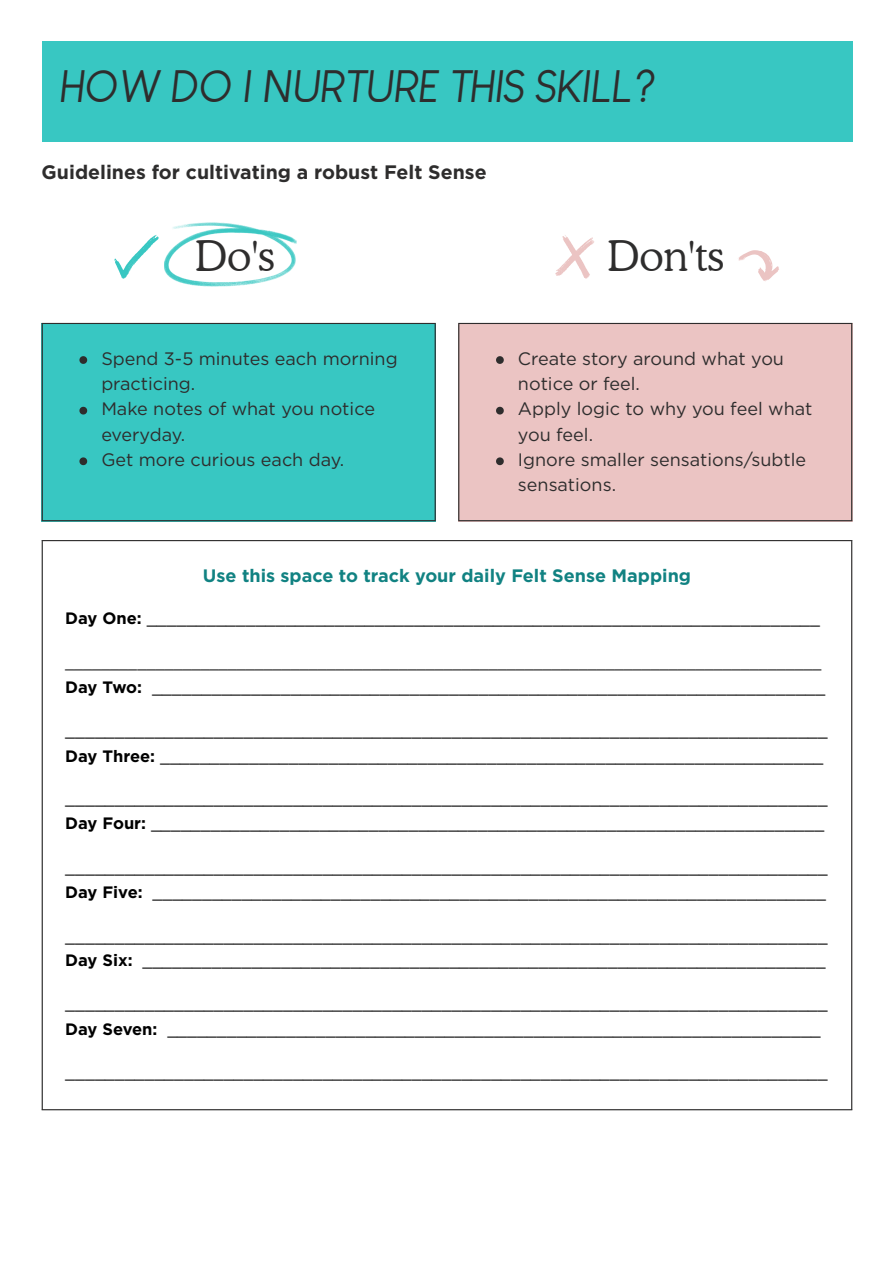
<style>
.page{position:relative;width:894px;height:1263px;background:#fff}
.page>*{position:absolute;margin:0;border:0;box-sizing:border-box;transform-origin:0 0}
.t1{font:italic 44.55px "Louis George Cafe";color:#2e2d2d}
.t2{font:300 42.15px "Cooper BT";color:#2e2d2d}
.t3{font:700 19.5px "Gotham";color:#2e2d2d}
.t4{font:18px/25.8px "Gotham";color:#2e2d2d}
.t5{font:700 18px "Gotham";color:#118282}
.t6{font:16.5px/24.8px "Gotham";color:#000}
.t7{font:15px "Gotham";color:#000}
.s1{font-weight:700}
</style>
<div class="page">
<div style="left:42px;top:42px;width:810px;height:100px;background:#38c7c2"></div>
<svg style="left:738px;top:250px;width:41px;height:31px"></svg>
<svg style="left:555px;top:235px;width:39px;height:44px"></svg>
<svg style="left:114px;top:235px;width:45px;height:44px"></svg>
<svg style="left:164px;top:223px;width:133px;height:64px"></svg>
<div style="left:42px;top:323px;width:393px;height:198px;background:#38c7c2"></div>
<div style="left:458px;top:323px;width:394px;height:198px;background:#ebc4c3"></div>
<svg style="left:79px;top:356px;width:8px;height:8px"></svg>
<svg style="left:79px;top:407px;width:8px;height:7px"></svg>
<svg style="left:79px;top:457px;width:8px;height:8px"></svg>
<svg style="left:496px;top:356px;width:7px;height:8px"></svg>
<svg style="left:496px;top:407px;width:7px;height:7px"></svg>
<svg style="left:496px;top:457px;width:7px;height:8px"></svg>
<hr style="left:42px;top:324px;width:1px;height:196px;background:#2e2d2d">
<hr style="left:434px;top:324px;width:1px;height:196px;background:#2e2d2d">
<hr style="left:42px;top:323px;width:393px;height:1px;background:#2e2d2d">
<hr style="left:42px;top:520px;width:393px;height:1px;background:#2e2d2d">
<hr style="left:458px;top:324px;width:1px;height:196px;background:#2e2d2d">
<hr style="left:850px;top:324px;width:2px;height:196px;background:#2e2d2d">
<hr style="left:458px;top:323px;width:394px;height:1px;background:#2e2d2d">
<hr style="left:458px;top:520px;width:394px;height:1px;background:#2e2d2d">
<hr style="left:42px;top:541px;width:1px;height:568px;background:#2e2d2d">
<hr style="left:850px;top:541px;width:2px;height:568px;background:#2e2d2d">
<hr style="left:42px;top:540px;width:810px;height:1px;background:#2e2d2d">
<hr style="left:42px;top:1109px;width:810px;height:1px;background:#2e2d2d">
<p class="t1" style="left:59px;top:62px;width:596px">HOW DO I NURTURE THIS SKILL?</p>
<h2 class="t3" style="left:42px;top:160px;width:446px">Guidelines for cultivating a robust Felt Sense</h2>
<p class="t2" style="left:195px;top:231px;width:81px">Do's</p>
<p class="t2" style="left:607px;top:231px;width:118px">Don'ts</p>
<p class="t4" style="left:101px;top:345px;width:298px">Spend 3-5 minutes each morning practicing.</p>
<p class="t4" style="left:101px;top:396px;width:275px">Make notes of what you notice everyday.</p>
<p class="t4" style="left:101px;top:446px;width:244px">Get more curious each day.</p>
<p class="t4" style="left:518px;top:345px;width:267px">Create story around what you notice or feel.</p>
<p class="t4" style="left:518px;top:396px;width:296px">Apply logic to why you feel what you feel.</p>
<p class="t4" style="left:518px;top:447px;width:290px;line-height:24.8px">Ignore smaller sensations/subtle sensations.</p>
<h1 class="t5" style="left:203px;top:564px;width:489px">Use this space to track your daily Felt Sense Mapping</h1>
<h2 class="t6" style="left:65px;top:606px;width:756px"><span class="s1">Day One:</span> ____________________________________________________________________</h2>
<p class="t7" style="left:65px;top:654px;width:757px">____________________________________________________________________________________</p>
<p class="t6" style="left:65px;top:675px;width:761px"><span class="s1">Day Two:</span> ____________________________________________________________________</p>
<h3 class="t6" style="left:65px;top:717px;width:763px;line-height:25.8px">_____________________________________________________________________________<br><span class="s1">Day Three:</span> ___________________________________________________________________</h3>
<h3 class="t6" style="left:65px;top:786px;width:763px">_____________________________________________________________________________<br><span class="s1">Day Four:</span> ____________________________________________________________________</h3>
<h3 class="t6" style="left:65px;top:855px;width:763px">_____________________________________________________________________________<br><span class="s1">Day Five:</span> ____________________________________________________________________</h3>
<h3 class="t6" style="left:65px;top:923px;width:763px">_____________________________________________________________________________<br><span class="s1">Day Six:</span> _____________________________________________________________________</h3>
<h3 class="t6" style="left:65px;top:990px;width:763px;line-height:25.8px">_____________________________________________________________________________<br><span class="s1">Day Seven:</span> __________________________________________________________________</h3>
<h3 class="t6" style="left:65px;top:1059px;width:763px">_____________________________________________________________________________</h3>
</div>
